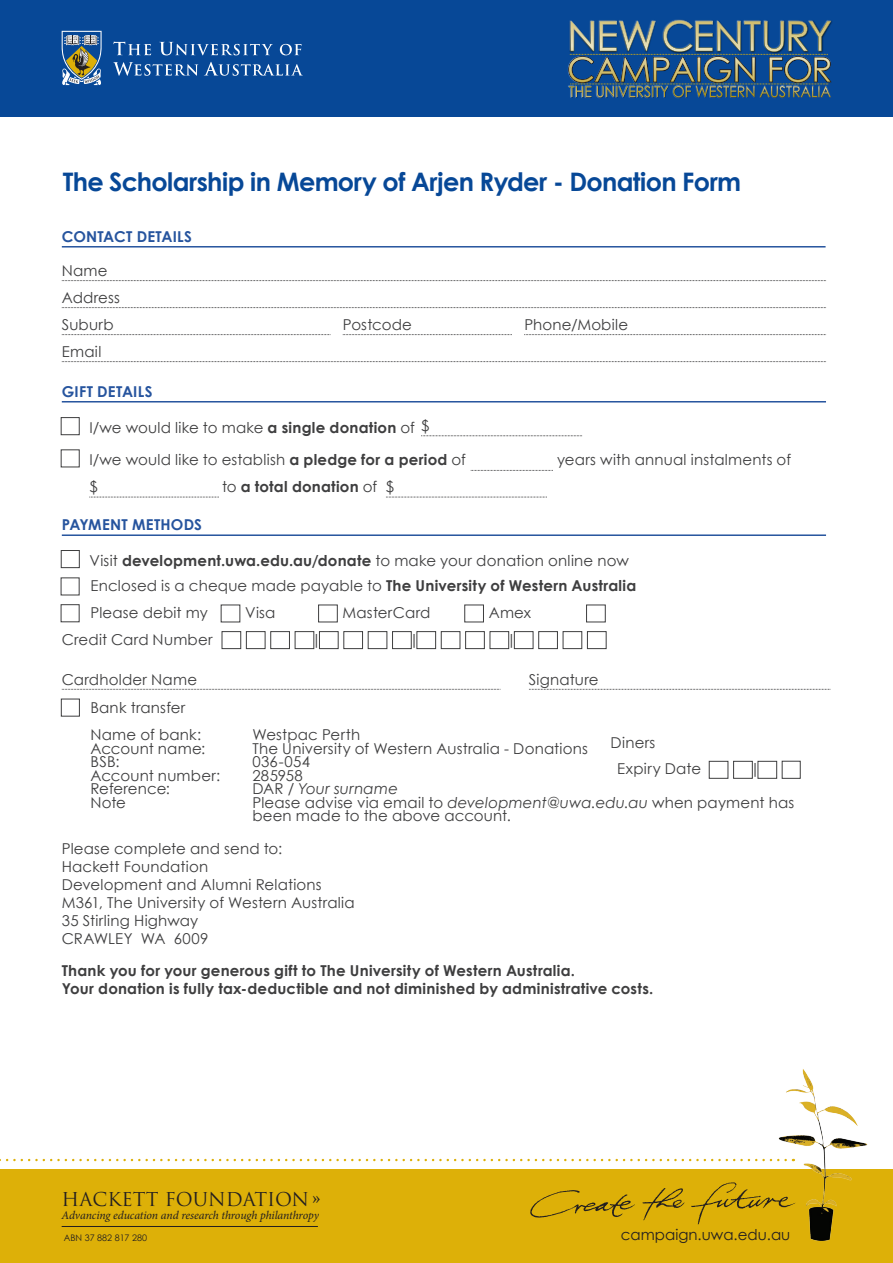
<style>
.page{position:relative;width:893px;height:1263px;background:#fff}
.page>*{position:absolute;margin:0;border:0;box-sizing:border-box;transform-origin:0 0}
.Folio__UWA{font:700 25.5px "Century Gothic";letter-spacing:-.025em;color:#074897}
.t1{font:18.6px "Trajan Pro";color:#231f20}
.Form_Body_Copy{font:15px/13.5px "Century Gothic";letter-spacing:.01em;color:#3e3e3f}
.Form_Body_Copy_Bold{font:15px/18px "Century Gothic";letter-spacing:.015em;color:#3e3e3f}
.Form_Body_Copy_Bold-2{font:700 15px/18px "Century Gothic";letter-spacing:.015em;color:#3e3e3f}
.Form_Body_Copy-2{font:700 15px "Century Gothic";letter-spacing:.015em;color:#3e3e3f}
.Form_Heading{font:700 15px "Century Gothic";letter-spacing:.015em;color:#26549e}
.Form_Body_Copy_Rule{font:15px "Century Gothic";letter-spacing:.015em;color:#3e3e3f}
.t2{font:15px "Century Gothic";color:#231f20}
.Form_Body_Copy-3{font:italic 15px "Century Gothic";letter-spacing:.01em;color:#3e3e3f}
.t3{font:italic 11.85px "Minion Pro";letter-spacing:-.01em;color:#231f20}
.t4{font:9px "Century Gothic";color:#231f20}
.s1{font-weight:700}
.s2{font-weight:400}
.s3{font-style:normal}
.s4{font-style:italic}
.s5{font-family:"Minion Pro";font-size:19.65px}
</style>
<div class="page">
<div style="left:0;top:1169px;width:893px;height:94px;background:#ddb008"></div>
<svg style="left:0;top:1159px;width:773px;height:2px"></svg>
<img style="left:777px;top:1069px;width:91px;height:172px">
<svg style="left:691px;top:1181px;width:105px;height:44px"></svg>
<svg style="left:642px;top:1188px;width:43px;height:32px"></svg>
<svg style="left:530px;top:1190px;width:105px;height:28px"></svg>
<hr style="left:62px;top:1226px;width:256px;height:1px;background:#231f20">
<div style="left:0;top:0;width:893px;height:117px;background:#074897"></div>
<svg style="left:113px;top:62px;width:85px;height:14px"></svg>
<svg style="left:204px;top:62px;width:99px;height:14px"></svg>
<svg style="left:113px;top:42px;width:38px;height:13px"></svg>
<svg style="left:159px;top:42px;width:114px;height:13px"></svg>
<svg style="left:280px;top:44px;width:22px;height:11px"></svg>
<svg style="left:62px;top:31px;width:40px;height:54px"></svg>
<img style="left:570px;top:19px;width:262px;height:80px">
<img style="left:568px;top:20px;width:263px;height:77px">
<hr style="left:62px;top:401px;width:764px;height:1px;background:#26549e">
<hr style="left:62px;top:534px;width:764px;height:2px;background:#26549e">
<svg style="left:529px;top:689px;width:301px;height:1px"></svg>
<svg style="left:62px;top:689px;width:438px;height:1px"></svg>
<hr style="left:62px;top:246px;width:764px;height:1px;background:#26549e">
<svg style="left:62px;top:280px;width:764px;height:1px"></svg>
<svg style="left:62px;top:307px;width:764px;height:1px"></svg>
<svg style="left:62px;top:334px;width:268px;height:1px"></svg>
<svg style="left:343px;top:334px;width:169px;height:1px"></svg>
<svg style="left:524px;top:334px;width:302px;height:1px"></svg>
<svg style="left:62px;top:361px;width:764px;height:1px"></svg>
<svg style="left:421px;top:435px;width:161px;height:1px"></svg>
<svg style="left:471px;top:470px;width:82px;height:1px"></svg>
<svg style="left:89px;top:497px;width:130px;height:1px"></svg>
<svg style="left:386px;top:497px;width:161px;height:1px"></svg>
<div style="left:318px;top:605px;width:20px;height:17px;border:1px solid #3e3e3f"></div>
<div style="left:464px;top:605px;width:20px;height:17px;border:1px solid #3e3e3f"></div>
<div style="left:586px;top:605px;width:20px;height:17px;border:1px solid #3e3e3f"></div>
<div style="left:222px;top:631px;width:19px;height:18px;border:1px solid #3e3e3f"></div>
<div style="left:246px;top:631px;width:19px;height:18px;border:1px solid #3e3e3f"></div>
<div style="left:270px;top:631px;width:20px;height:18px;border:1px solid #3e3e3f"></div>
<div style="left:295px;top:631px;width:19px;height:18px;border:1px solid #3e3e3f"></div>
<div style="left:319px;top:631px;width:20px;height:18px;border:1px solid #3e3e3f"></div>
<div style="left:343px;top:631px;width:20px;height:18px;border:1px solid #3e3e3f"></div>
<div style="left:368px;top:631px;width:19px;height:18px;border:1px solid #3e3e3f"></div>
<div style="left:392px;top:631px;width:20px;height:18px;border:1px solid #3e3e3f"></div>
<div style="left:416px;top:631px;width:20px;height:18px;border:1px solid #3e3e3f"></div>
<div style="left:441px;top:631px;width:19px;height:18px;border:1px solid #3e3e3f"></div>
<div style="left:465px;top:631px;width:20px;height:18px;border:1px solid #3e3e3f"></div>
<div style="left:490px;top:631px;width:19px;height:18px;border:1px solid #3e3e3f"></div>
<div style="left:514px;top:631px;width:19px;height:18px;border:1px solid #3e3e3f"></div>
<div style="left:538px;top:631px;width:20px;height:18px;border:1px solid #3e3e3f"></div>
<div style="left:563px;top:631px;width:19px;height:18px;border:1px solid #3e3e3f"></div>
<div style="left:587px;top:631px;width:19px;height:18px;border:1px solid #3e3e3f"></div>
<div style="left:61px;top:604px;width:19px;height:18px;border:1px solid #3e3e3f"></div>
<div style="left:709px;top:761px;width:19px;height:18px;border:1px solid #3e3e3f"></div>
<div style="left:733px;top:761px;width:20px;height:18px;border:1px solid #3e3e3f"></div>
<div style="left:758px;top:761px;width:19px;height:18px;border:1px solid #3e3e3f"></div>
<div style="left:782px;top:761px;width:19px;height:18px;border:1px solid #3e3e3f"></div>
<div style="left:61px;top:417px;width:19px;height:18px;border:1px solid #3e3e3f"></div>
<div style="left:61px;top:449px;width:19px;height:18px;border:1px solid #3e3e3f"></div>
<div style="left:61px;top:550px;width:19px;height:18px;border:1px solid #3e3e3f"></div>
<div style="left:61px;top:699px;width:19px;height:17px;border:1px solid #3e3e3f"></div>
<p class="Folio__UWA" style="left:63px;top:162px;width:680px">The Scholarship in Memory of Arjen Ryder - Donation Form</p>
<p class="Form_Heading" style="left:62px;top:225px;width:132px">CONTACT DETAILS</p>
<p class="Form_Body_Copy" style="left:62px;top:264px;width:47px">Name</p>
<p class="Form_Body_Copy" style="left:62px;top:291px;width:60px">Address</p>
<p class="Form_Body_Copy" style="left:62px;top:318px;width:53px">Suburb</p>
<p class="Form_Body_Copy" style="left:343px;top:318px;width:71px">Postcode</p>
<p class="Form_Body_Copy" style="left:524px;top:318px;width:105px">Phone/Mobile</p>
<p class="Form_Body_Copy" style="left:62px;top:345px;width:41px">Email</p>
<p class="Form_Heading" style="left:62px;top:380px;width:92px">GIFT DETAILS</p>
<p class="Form_Body_Copy_Rule" style="left:421px;top:415px;width:10px">$</p>
<p class="Form_Body_Copy" style="left:89px;top:421px;width:327px">I/we would like to make <span class="s1">a single donation</span> of</p>
<p class="Form_Body_Copy" style="left:89px;top:453px;width:378px">I/we would like to establish <span class="s1">a pledge for a period</span> of</p>
<p class="Form_Body_Copy_Rule" style="left:89px;top:476px;width:10px">$</p>
<p class="Form_Body_Copy_Rule" style="left:386px;top:476px;width:10px">$</p>
<p class="Form_Body_Copy-2" style="left:222px;top:476px;width:157px"><span class="s2">to</span> a total donation <span class="s2">of</span></p>
<p class="Form_Heading" style="left:62px;top:513px;width:142px">PAYMENT METHODS</p>
<p class="Form_Body_Copy" style="left:557px;top:453px;width:236px">years with annual instalments of</p>
<p class="Form_Body_Copy" style="left:89px;top:553px;width:541px">Visit <span class="s1">development.uwa.edu.au/donate</span> to make your donation online now</p>
<p class="Form_Body_Copy-2" style="left:90px;top:575px;width:547px"><span class="s2">Enclosed is a cheque made payable to</span> The University of Western Australia</p>
<p class="Form_Body_Copy" style="left:245px;top:606px;width:32px">Visa</p>
<p class="Form_Body_Copy" style="left:343px;top:606px;width:89px">MasterCard</p>
<p class="Form_Body_Copy" style="left:489px;top:606px;width:44px">Amex</p>
<p class="Form_Body_Copy" style="left:90px;top:606px;width:119px">Please debit my</p>
<p class="Form_Body_Copy" style="left:62px;top:632px;width:152px">Credit Card Number</p>
<p class="Form_Body_Copy" style="left:312px;top:632px;width:12px">|</p>
<p class="Form_Body_Copy" style="left:409px;top:632px;width:12px">|</p>
<p class="Form_Body_Copy" style="left:506px;top:632px;width:12px">|</p>
<p class="Form_Body_Copy_Rule" style="left:62px;top:669px;width:137px">Cardholder Name</p>
<p class="Form_Body_Copy_Rule" style="left:529px;top:669px;width:71px">Signature</p>
<p class="Form_Body_Copy" style="left:90px;top:701px;width:97px">Bank transfer</p>
<p class="Form_Body_Copy" style="left:90px;top:728px;width:112px">Name of bank:</p>
<p class="Form_Body_Copy" style="left:252px;top:728px;width:109px">Westpac Perth</p>
<p class="Form_Body_Copy" style="left:90px;top:741px;width:116px">Account name:</p>
<p class="Form_Body_Copy" style="left:252px;top:741px;width:337px">The University of Western Australia - Donations</p>
<p class="Form_Body_Copy" style="left:90px;top:755px;width:31px">BSB:</p>
<p class="Form_Body_Copy" style="left:252px;top:755px;width:59px">036-054</p>
<p class="Form_Body_Copy" style="left:90px;top:768px;width:131px">Account number:</p>
<p class="Form_Body_Copy" style="left:252px;top:768px;width:52px">285958</p>
<p class="Form_Body_Copy" style="left:90px;top:782px;width:81px">Reference:</p>
<p class="Form_Body_Copy-3" style="left:252px;top:778px;width:147px"><span class="s3">DAR /</span> Your surname</p>
<p class="Form_Body_Copy" style="left:90px;top:795px;width:37px">Note</p>
<p class="Form_Body_Copy" style="left:252px;top:795px;width:543px">Please advise via email to <span class="s4">development@uwa.edu.au</span> when payment has been made to the above account.</p>
<p class="Form_Body_Copy" style="left:610px;top:735px;width:46px">Diners</p>
<p class="Form_Body_Copy" style="left:617px;top:762px;width:86px">Expiry Date</p>
<p class="Form_Body_Copy" style="left:750px;top:762px;width:12px">|</p>
<p class="Form_Body_Copy_Bold" style="left:62px;top:839px;width:294px">Please complete and send to:<br>Hackett Foundation<br>Development and Alumni Relations<br>M361, The University of Western Australia<br>35 Stirling Highway<br>CRAWLEY WA 6009</p>
<p class="Form_Body_Copy_Bold-2" style="left:62px;top:960px;width:593px">Thank you for your generous gift to The University of Western Australia.<br>Your donation is fully tax-deductible and not diminished by administrative costs.</p>
<p class="t1" style="left:62px;top:1187px;width:261px">HACKETT FOUNDATION <span class="s5">»</span></p>
<p class="t3" style="left:62px;top:1207px;width:259px">Advancing education and research through philanthropy</p>
<p class="t4" style="left:64px;top:1231px;width:85px">ABN 37 882 817 280</p>
<p class="t2" style="left:621px;top:1224px;width:171px">campaign.uwa.edu.au</p>
</div>
